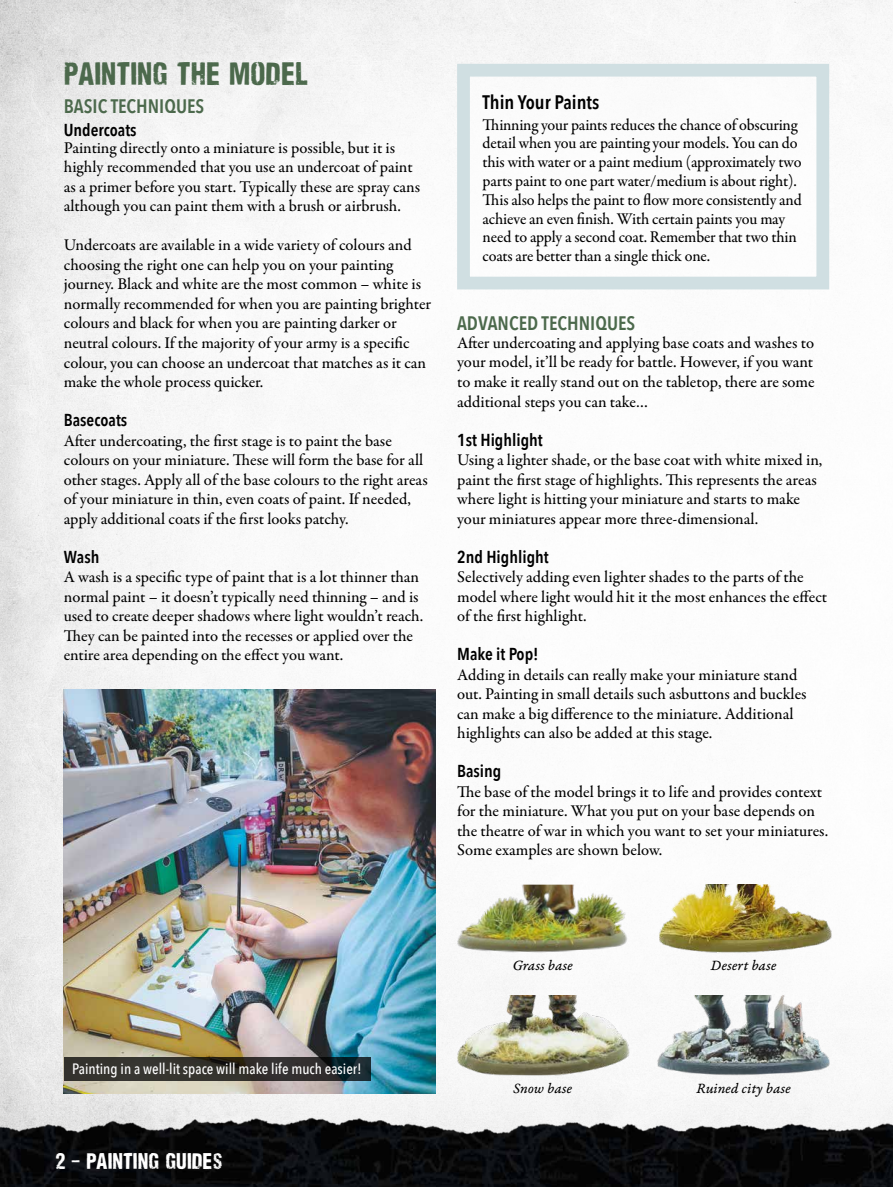
<style>
.page{position:relative;width:893px;height:1187px;background:#fff}
.page>*{position:absolute;margin:0;border:0;box-sizing:border-box;transform-origin:0 0}
.t1{font:30px "Nidex";color:#4c694c}
.t2{font:21px "Nidex";color:#fff}
.t3{font:600 19.5px "Avenir Next Condensed";color:#4c694c}
.t4{font:600 19.5px "Avenir Next Condensed";color:#000}
.t5{font:600 17.25px "Avenir Next Condensed";color:#000}
.t6{font:500 16.5px/19.5px "Garamond Premr Pro";letter-spacing:-.005em;color:#000}
.t7{font:500 15px "Avenir Next Condensed";color:#fff}
.t8{font:15px "Garamond Premr Pro It Capt";color:#000}
</style>
<div class="page">
<img style="left:0;top:0;width:893px;height:1093px">
<img style="left:0;top:1093px;width:893px;height:93px">
<div style="left:463px;top:70px;width:360px;height:213px;background:#fff"></div>
<div style="left:457px;top:64px;width:372px;height:225px;border:13px solid #d0dfe2"></div>
<img style="left:436px;top:884px;width:414px;height:75px">
<img style="left:446px;top:995px;width:404px;height:89px">
<img style="left:64px;top:690px;width:372px;height:403px">
<svg style="left:64px;top:1057px;width:306px;height:24px;background:#2e2e2b"></svg>
<h1 class="t1" style="left:64px;top:56px;width:246px">PAINTING THE MODEL</h1>
<p class="t3" style="left:64px;top:90px;width:142px">BASIC TECHNIQUES</p>
<p class="t5" style="left:64px;top:115px;width:74px">Undercoats</p>
<p class="t6" style="left:64px;top:138px;width:358px">Painting directly onto a miniature is possible, but it is highly recommended that you use an undercoat of paint as a primer before you start. Typically these are spray cans although you can paint them with a brush or airbrush.</p>
<p class="t6" style="left:64px;top:236px;width:369px">Undercoats are available in a wide variety of colours and choosing the right one can help you on your painting journey. Black and white are the most common – white is normally recommended for when you are painting brighter colours and black for when you are painting darker or neutral colours. If the majority of your army is a specific colour, you can choose an undercoat that matches as it can make the whole process quicker.</p>
<p class="t5" style="left:64px;top:405px;width:65px">Basecoats</p>
<p class="t6" style="left:64px;top:431px;width:365px">After undercoating, the first stage is to paint the base colours on your miniature. These will form the base for all other stages. Apply all of the base colours to the right areas of your miniature in thin, even coats of paint. If needed, apply additional coats if the first looks patchy.</p>
<p class="t5" style="left:64px;top:541px;width:37px">Wash</p>
<p class="t6" style="left:64px;top:567px;width:361px">A wash is a specific type of paint that is a lot thinner than normal paint – it doesn’t typically need thinning – and is used to create deeper shadows where light wouldn’t reach.<br>They can be painted into the recesses or applied over the entire area depending on the effect you want.</p>
<p class="t4" style="left:483px;top:85px;width:118px">Thin Your Paints</p>
<p class="t6" style="left:483px;top:115px;width:321px;line-height:18.8px">Thinning your paints reduces the chance of obscuring detail when you are painting your models. You can do this with water or a paint medium (approximately two parts paint to one part water/medium is about right).<br>This also helps the paint to flow more consistently and achieve an even finish. With certain paints you may need to apply a second coat. Remember that two thin coats are better than a single thick one.</p>
<p class="t3" style="left:457px;top:306px;width:180px">ADVANCED TECHNIQUES</p>
<p class="t6" style="left:457px;top:333px;width:359px;text-align:justify">After undercoating and applying base coats and washes to your model, it’ll be ready for battle. However, if you want to make it really stand out on the tabletop, there are some additional steps you can take…</p>
<p class="t5" style="left:457px;top:424px;width:87px">1st Highlight</p>
<p class="t6" style="left:457px;top:450px;width:367px">Using a lighter shade, or the base coat with white mixed in, paint the first stage of highlights. This represents the areas where light is hitting your miniature and starts to make your miniatures appear more three-dimensional.</p>
<p class="t5" style="left:457px;top:541px;width:93px">2nd Highlight</p>
<p class="t6" style="left:457px;top:567px;width:372px">Selectively adding even lighter shades to the parts of the model where light would hit it the most enhances the effect of the first highlight.</p>
<p class="t5" style="left:457px;top:639px;width:83px">Make it Pop!</p>
<p class="t6" style="left:457px;top:665px;width:351px">Adding in details can really make your miniature stand out. Painting in small details such asbuttons and buckles can make a big difference to the miniature. Additional highlights can also be added at this stage.</p>
<p class="t5" style="left:457px;top:756px;width:46px">Basing</p>
<p class="t6" style="left:457px;top:782px;width:373px">The base of the model brings it to life and provides context for the miniature. What you put on your base depends on the theatre of war in which you want to set your miniatures.<br>Some examples are shown below.</p>
<p class="t7" style="left:72px;top:1059px;width:291px">Painting in a well-lit space will make life much easier!</p>
<p class="t2" style="left:55px;top:1148px;width:169px">2 – PAINTING GUIDES</p>
<p class="t8" style="left:512px;top:956px;width:62px">Grass base</p>
<p class="t8" style="left:711px;top:956px;width:67px">Desert base</p>
<p class="t8" style="left:513px;top:1079px;width:61px">Snow base</p>
<p class="t8" style="left:696px;top:1079px;width:96px">Ruined city base</p>
</div>
